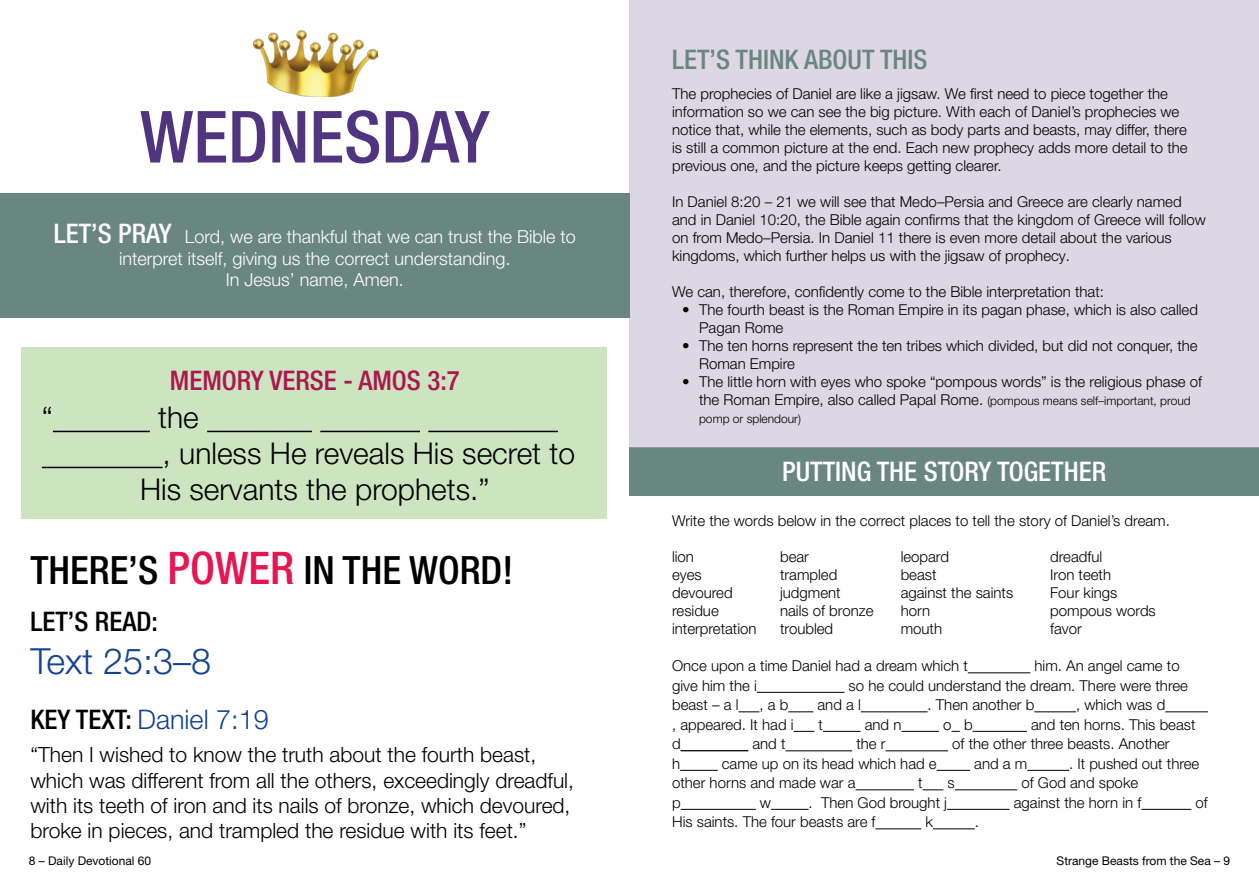
<style>
.page{position:relative;width:1259px;height:893px;background:#fff}
.page>*{position:absolute;margin:0;border:0;box-sizing:border-box;transform-origin:0 0}
.t1{font:500 condensed 72px "Helvetica Neue LT Pro";color:#50347f}
.t2{font:500 condensed 39px "Helvetica Neue LT Pro";color:#000}
.t3{font:300 36px "Helvetica Neue LT Pro";color:#124291}
.t4{font:300 30px "Helvetica Neue LT Pro";color:#000}
.t5{font:500 condensed 27px "Helvetica Neue LT Pro";color:#fff}
.t6{font:500 condensed 27px "Helvetica Neue LT Pro";color:#6a8681}
.t7{font:500 condensed 27px "Helvetica Neue LT Pro";color:#ad1750}
.t8{font:300 27px "Helvetica Neue LT Pro";color:#124291}
.t9{font:500 condensed 27px "Helvetica Neue LT Pro";color:#000}
.t10{font:300 21px/25.2px "Helvetica Neue LT Pro";color:#000}
.t11{font:300 18px/21.6px "Helvetica Neue LT Pro";color:#fff;text-align:center}
.t12{font:300 15px/18px "Helvetica Neue LT Pro";color:#000}
.t13{font:12px "Helvetica Neue LT Pro";color:#000}
.t14{font:300 12px "Helvetica Neue LT Pro";color:#000}
.s1{font-weight:500;font-stretch:condensed;font-size:27px;color:#fcfafc}
.s2{font-size:45px;color:#e51650}
.s3{font-weight:500;font-stretch:condensed;color:#000}
.s4{font-size:12px}
</style>
<div class="page">
<hr style="left:968px;top:672px;width:62px;height:1px;background:#000">
<hr style="left:757px;top:692px;width:87px;height:1px;background:#000">
<svg style="left:738px;top:711px;width:21px;height:1px"></svg>
<svg style="left:788px;top:711px;width:25px;height:1px"></svg>
<hr style="left:861px;top:711px;width:66px;height:1px;background:#000">
<hr style="left:1034px;top:711px;width:42px;height:1px;background:#000">
<hr style="left:1165px;top:711px;width:43px;height:1px;background:#000">
<svg style="left:793px;top:731px;width:21px;height:1px"></svg>
<hr style="left:823px;top:731px;width:37px;height:1px;background:#000">
<hr style="left:901px;top:731px;width:38px;height:1px;background:#000">
<hr style="left:972px;top:731px;width:55px;height:1px;background:#000">
<hr style="left:680px;top:750px;width:68px;height:1px;background:#000">
<hr style="left:785px;top:750px;width:67px;height:1px;background:#000">
<hr style="left:885px;top:750px;width:63px;height:1px;background:#000">
<hr style="left:680px;top:770px;width:37px;height:1px;background:#000">
<hr style="left:936px;top:770px;width:34px;height:1px;background:#000">
<hr style="left:1027px;top:770px;width:42px;height:1px;background:#000">
<hr style="left:855px;top:789px;width:59px;height:1px;background:#000">
<svg style="left:922px;top:789px;width:21px;height:1px"></svg>
<hr style="left:954px;top:789px;width:63px;height:1px;background:#000">
<hr style="left:680px;top:809px;width:76px;height:1px;background:#000">
<hr style="left:771px;top:809px;width:37px;height:1px;background:#000">
<hr style="left:947px;top:809px;width:62px;height:1px;background:#000">
<hr style="left:1141px;top:809px;width:50px;height:1px;background:#000">
<hr style="left:875px;top:828px;width:46px;height:1px;background:#000">
<hr style="left:933px;top:828px;width:41px;height:1px;background:#000">
<div style="left:629px;top:447px;width:630px;height:48px;background:#6a8681"></div>
<div style="left:629px;top:0;width:630px;height:447px;background:#dcd6e5"></div>
<div style="left:21px;top:347px;width:586px;height:171px;background:#cce4bf"></div>
<img style="left:253px;top:31px;width:125px;height:65px">
<div style="left:0;top:193px;width:629px;height:124px;background:#6a8681"></div>
<hr style="left:53px;top:431px;width:97px;height:1px;background:#000">
<hr style="left:207px;top:431px;width:105px;height:1px;background:#000">
<hr style="left:320px;top:431px;width:100px;height:1px;background:#000">
<hr style="left:428px;top:431px;width:130px;height:1px;background:#000">
<hr style="left:42px;top:467px;width:121px;height:1px;background:#000">
<p class="t1" style="left:140px;top:94px;width:351px">WEDNESDAY</p>
<p class="t11" style="left:54px;top:226px;width:524px"><span class="s1">LET’S PRAY</span> Lord, we are thankful that we can trust the Bible to interpret itself, giving us the correct understanding.<br>In Jesus’ name, Amen.</p>
<p class="t7" style="left:170px;top:364px;width:291px">MEMORY VERSE - AMOS 3:7</p>
<p class="t4" style="left:42px;top:399px;width:13px">“</p>
<p class="t4" style="left:158px;top:399px;width:42px">the</p>
<p class="t4" style="left:163px;top:435px;width:414px">, unless He reveals His secret to</p>
<p class="t4" style="left:140px;top:471px;width:351px">His servants the prophets.”</p>
<p class="t2" style="left:30px;top:547px;width:484px">THERE’S <span class="s2">POWER</span> IN THE WORD!</p>
<p class="t9" style="left:30px;top:606px;width:129px">LET’S READ:</p>
<p class="t3" style="left:30px;top:640px;width:182px">Text 25:3–8</p>
<p class="t8" style="left:30px;top:703px;width:240px"><span class="s3">KEY TEXT:</span> Daniel 7:19</p>
<p class="t10" style="left:30px;top:742px;width:545px">“Then I wished to know the truth about the fourth beast, which was different from all the others, exceedingly dreadful, with its teeth of iron and its nails of bronze, which devoured, broke in pieces, and trampled the residue with its feet.”</p>
<p class="t13" style="left:29px;top:853px;width:124px">8 – Daily Devotional 60</p>
<p class="t6" style="left:672px;top:44px;width:257px">LET’S THINK ABOUT THIS</p>
<p class="t12" style="left:672px;top:84px;width:517px">The prophecies of Daniel are like a jigsaw. We first need to piece together the information so we can see the big picture. With each of Daniel’s prophecies we notice that, while the elements, such as body parts and beasts, may differ, there is still a common picture at the end. Each new prophecy adds more detail to the previous one, and the picture keeps getting clearer.</p>
<p class="t12" style="left:672px;top:192px;width:535px">In Daniel 8:20 – 21 we will see that Medo–Persia and Greece are clearly named and in Daniel 10:20, the Bible again confirms that the kingdom of Greece will follow on from Medo–Persia. In Daniel 11 there is even more detail about the various kingdoms, which further helps us with the jigsaw of prophecy.</p>
<p class="t12" style="left:672px;top:282px;width:433px">We can, therefore, confidently come to the Bible interpretation that:</p>
<p class="t12" style="left:699px;top:300px;width:500px;text-indent:-17px">• The fourth beast is the Roman Empire in its pagan phase, which is also called<br>Pagan Rome</p>
<p class="t12" style="left:699px;top:336px;width:500px;text-indent:-17px">• The ten horns represent the ten tribes which divided, but did not conquer, the<br>Roman Empire</p>
<p class="t12" style="left:682px;top:372px;width:521px;text-align:center">• The little horn with eyes who spoke “pompous words” is the religious phase of the Roman Empire, also called Papal Rome. <span class="s4">(pompous means self–important, proud</span></p>
<p class="t14" style="left:699px;top:411px;width:103px">pomp or splendour)</p>
<p class="t5" style="left:782px;top:455px;width:325px">PUTTING THE STORY TOGETHER</p>
<p class="t12" style="left:672px;top:511px;width:499px">Write the words below in the correct places to tell the story of Daniel’s dream.</p>
<p class="t12" style="left:672px;top:547px;width:23px">lion</p>
<p class="t12" style="left:780px;top:547px;width:30px">bear</p>
<p class="t12" style="left:900px;top:547px;width:50px">leopard</p>
<p class="t12" style="left:1050px;top:547px;width:53px">dreadful</p>
<p class="t12" style="left:672px;top:565px;width:31px">eyes</p>
<p class="t12" style="left:780px;top:565px;width:59px">trampled</p>
<p class="t12" style="left:900px;top:565px;width:37px">beast</p>
<p class="t12" style="left:1050px;top:565px;width:62px">Iron teeth</p>
<p class="t12" style="left:672px;top:583px;width:62px">devoured</p>
<p class="t12" style="left:780px;top:583px;width:62px">judgment</p>
<p class="t12" style="left:900px;top:583px;width:114px">against the saints</p>
<p class="t12" style="left:1050px;top:583px;width:69px">Four kings</p>
<p class="t12" style="left:672px;top:601px;width:48px">residue</p>
<p class="t12" style="left:780px;top:601px;width:95px">nails of bronze</p>
<p class="t12" style="left:900px;top:601px;width:31px">horn</p>
<p class="t12" style="left:1050px;top:601px;width:107px">pompous words</p>
<p class="t12" style="left:672px;top:619px;width:86px">interpretation</p>
<p class="t12" style="left:780px;top:619px;width:55px">troubled</p>
<p class="t12" style="left:900px;top:619px;width:43px">mouth</p>
<p class="t12" style="left:1050px;top:619px;width:33px">favor</p>
<p class="t12" style="left:672px;top:657px;width:297px">Once upon a time Daniel had a dream which t</p>
<p class="t12" style="left:1034px;top:657px;width:147px">him. An angel came to</p>
<p class="t12" style="left:672px;top:676px;width:86px">give him the i</p>
<p class="t12" style="left:848px;top:676px;width:341px">so he could understand the dream. There were three</p>
<p class="t12" style="left:672px;top:696px;width:68px">beast – a l</p>
<p class="t12" style="left:759px;top:696px;width:30px">, a b</p>
<p class="t12" style="left:817px;top:696px;width:45px">and a l</p>
<p class="t12" style="left:927px;top:696px;width:108px">. Then another b</p>
<p class="t12" style="left:1076px;top:696px;width:91px">, which was d</p>
<p class="t12" style="left:672px;top:715px;width:123px">, appeared. It had i</p>
<p class="t12" style="left:818px;top:715px;width:6px">t</p>
<p class="t12" style="left:864px;top:715px;width:38px">and n</p>
<p class="t12" style="left:943px;top:715px;width:31px">o b</p>
<p class="t12" style="left:1031px;top:715px;width:166px">and ten horns. This beast</p>
<p class="t12" style="left:672px;top:735px;width:115px">d_________ and t</p>
<p class="t12" style="left:856px;top:735px;width:31px">the r</p>
<p class="t12" style="left:952px;top:735px;width:219px">of the other three beasts. Another</p>
<p class="t12" style="left:672px;top:754px;width:10px">h</p>
<p class="t12" style="left:722px;top:754px;width:216px">came up on its head which had e</p>
<p class="t12" style="left:974px;top:754px;width:55px">and a m</p>
<p class="t12" style="left:1069px;top:754px;width:132px">. It pushed out three</p>
<p class="t12" style="left:672px;top:774px;width:185px">other horns and made war a</p>
<p class="t12" style="left:918px;top:774px;width:6px">t</p>
<p class="t12" style="left:947px;top:774px;width:9px">s</p>
<p class="t12" style="left:1021px;top:774px;width:118px">of God and spoke</p>
<p class="t12" style="left:672px;top:793px;width:10px">p</p>
<p class="t12" style="left:760px;top:793px;width:13px">w</p>
<p class="t12" style="left:808px;top:793px;width:140px">. Then God brought j</p>
<p class="t12" style="left:1013px;top:793px;width:129px">against the horn in f</p>
<p class="t12" style="left:1195px;top:793px;width:14px">of</p>
<p class="t12" style="left:672px;top:813px;width:205px">His saints. The four beasts are f</p>
<p class="t12" style="left:925px;top:813px;width:9px">k</p>
<p class="t12" style="left:974px;top:813px;width:6px">.</p>
<p class="t13" style="left:1056px;top:853px;width:175px">Strange Beasts from the Sea – 9</p>
</div>
